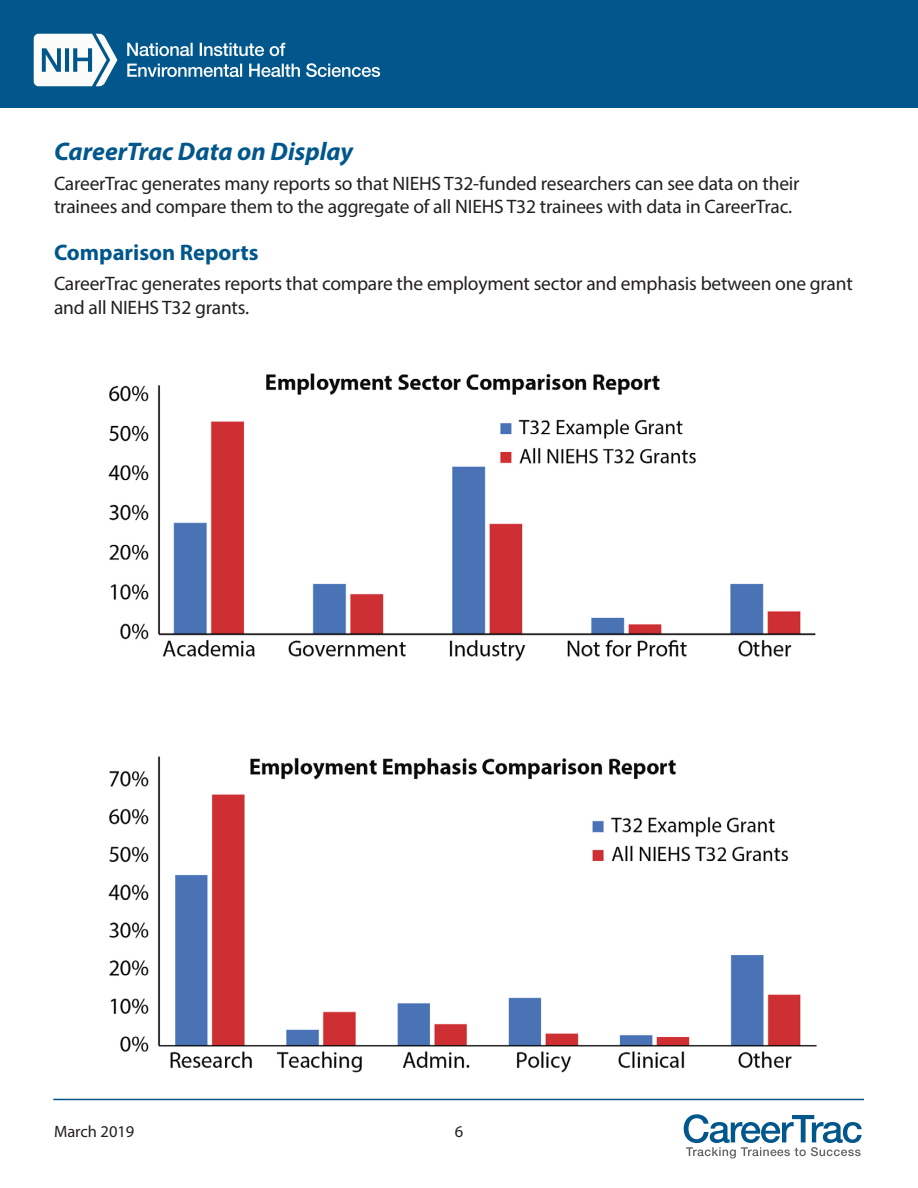
<style>
.page{position:relative;width:918px;height:1188px;background:#fff}
.page>*{position:absolute;margin:0;border:0;box-sizing:border-box;transform-origin:0 0}
.t1{font:italic 700 25.5px "Myriad Pro";color:#01578c}
.t2{font:700 22.5px "Myriad Pro";color:#01578c}
.Body_Text{font:19.5px/23.4px "Myriad Pro";letter-spacing:-.01em;color:#231f20}
.t3{font:16.5px "Myriad Pro";color:#231f20}
</style>
<div class="page">
<div style="left:0;top:0;width:918px;height:108px;background:#01578c"></div>
<svg style="left:34px;top:34px;width:83px;height:52px"></svg>
<svg style="left:127px;top:63px;width:253px;height:14px"></svg>
<svg style="left:127px;top:43px;width:158px;height:13px"></svg>
<hr style="left:53px;top:1099px;width:811px;height:1px;background:#01578c">
<svg style="left:684px;top:1114px;width:178px;height:45px"></svg>
<img style="left:108px;top:373px;width:708px;height:288px">
<img style="left:108px;top:756px;width:709px;height:317px">
<h2 class="t1" style="left:54px;top:134px;width:301px">CareerTrac Data on Display</h2>
<p class="Body_Text" style="left:54px;top:171px;width:747px">CareerTrac generates many reports so that NIEHS T32-funded researchers can see data on their trainees and compare them to the aggregate of all NIEHS T32 trainees with data in CareerTrac.</p>
<h3 class="t2" style="left:54px;top:238px;width:206px">Comparison Reports</h3>
<p class="Body_Text" style="left:54px;top:272px;width:800px">CareerTrac generates reports that compare the employment sector and emphasis between one grant and all NIEHS T32 grants.</p>
<p class="t3" style="left:54px;top:1121px;width:82px">March 2019</p>
<p class="t3" style="left:455px;top:1121px;width:10px">6</p>
</div>
